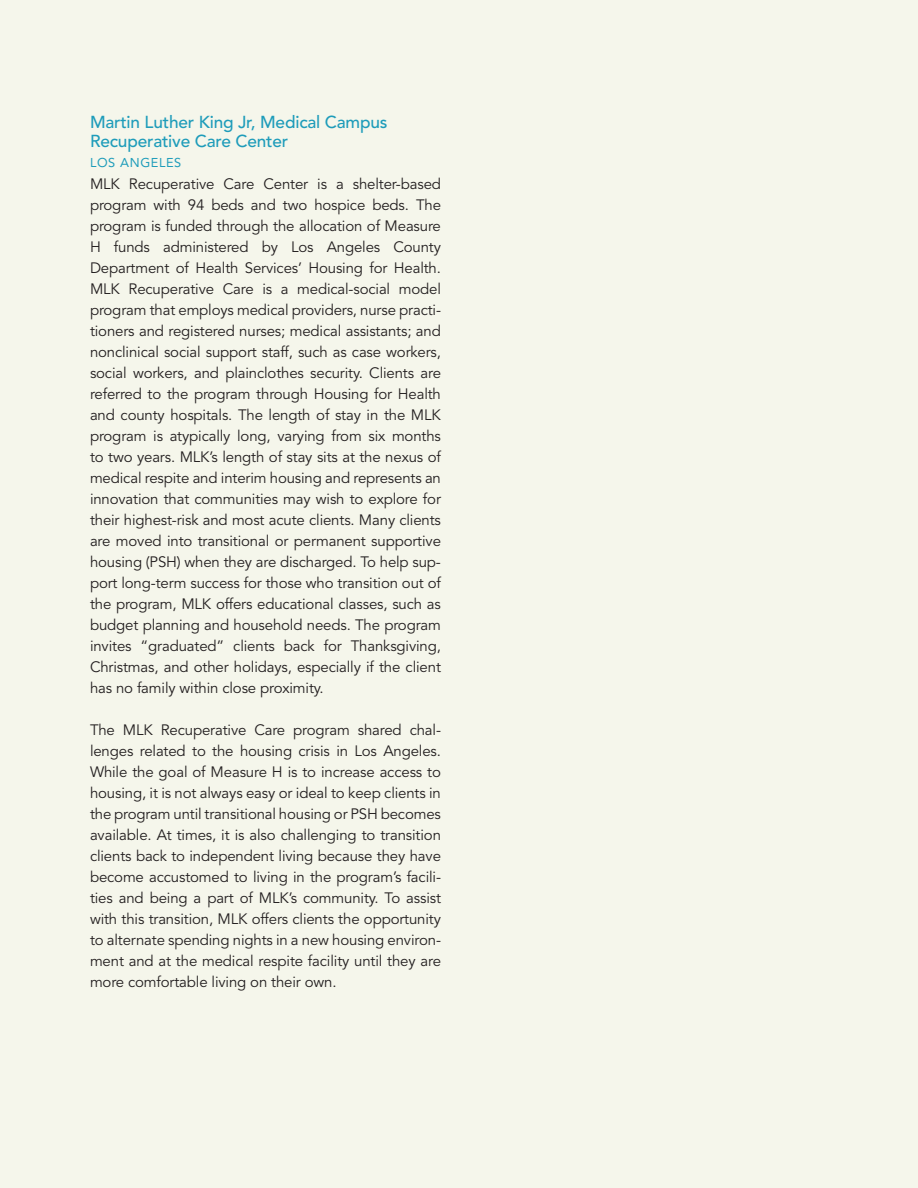
<style>
.page{position:relative;width:918px;height:1188px;background:#f5f6eb}
.page>*{position:absolute;margin:0;border:0;box-sizing:border-box;transform-origin:0 0}
.t1{font:500 17.25px/19.5px "Avenir LT Std";letter-spacing:-.01em;color:#1e9cba}
.t2{font:15px/21px "Avenir LT Std";letter-spacing:-.01em;color:#231f20;text-align:justify}
.t3{font:12.75px "Avenir LT Std";letter-spacing:.05em;color:#1e9cba}
</style>
<div class="page">
<p class="t1" style="left:90px;top:112px;width:299px">Martin Luther King Jr, Medical Campus<br>Recuperative Care Center</p>
<p class="t3" style="left:90px;top:155px;width:93px">LOS ANGELES</p>
<p class="t2" style="left:90px;top:174px;width:353px">MLK Recuperative Care Center is a shelter-based program with 94 beds and two hospice beds. The program is funded through the allocation of Measure H funds administered by Los Angeles County Department of Health Services’ Housing for Health.<br>MLK Recuperative Care is a medical-social model program that employs medical providers, nurse practi&shy;tioners and registered nurses; medical assistants; and nonclinical social support staff, such as case workers, social workers, and plainclothes security. Clients are referred to the program through Housing for Health and county hospitals. The length of stay in the MLK program is atypically long, varying from six months to two years. MLK’s length of stay sits at the nexus of medical respite and interim housing and represents an innovation that communities may wish to explore for their highest-risk and most acute clients. Many clients are moved into transitional or permanent supportive housing (PSH) when they are discharged. To help sup&shy;port long-term success for those who transition out of the program, MLK offers educational classes, such as budget planning and household needs. The program invites “graduated” clients back for Thanksgiving, Christmas, and other holidays, especially if the client has no family within close proximity.</p>
<p class="t2" style="left:90px;top:720px;width:353px">The MLK Recuperative Care program shared chal&shy;lenges related to the housing crisis in Los Angeles.<br>While the goal of Measure H is to increase access to housing, it is not always easy or ideal to keep clients in the program until transitional housing or PSH becomes available. At times, it is also challenging to transition clients back to independent living because they have become accustomed to living in the program’s facili&shy;ties and being a part of MLK’s community. To assist with this transition, MLK offers clients the opportunity to alternate spending nights in a new housing environ&shy;ment and at the medical respite facility until they are more comfortable living on their own.</p>
</div>
